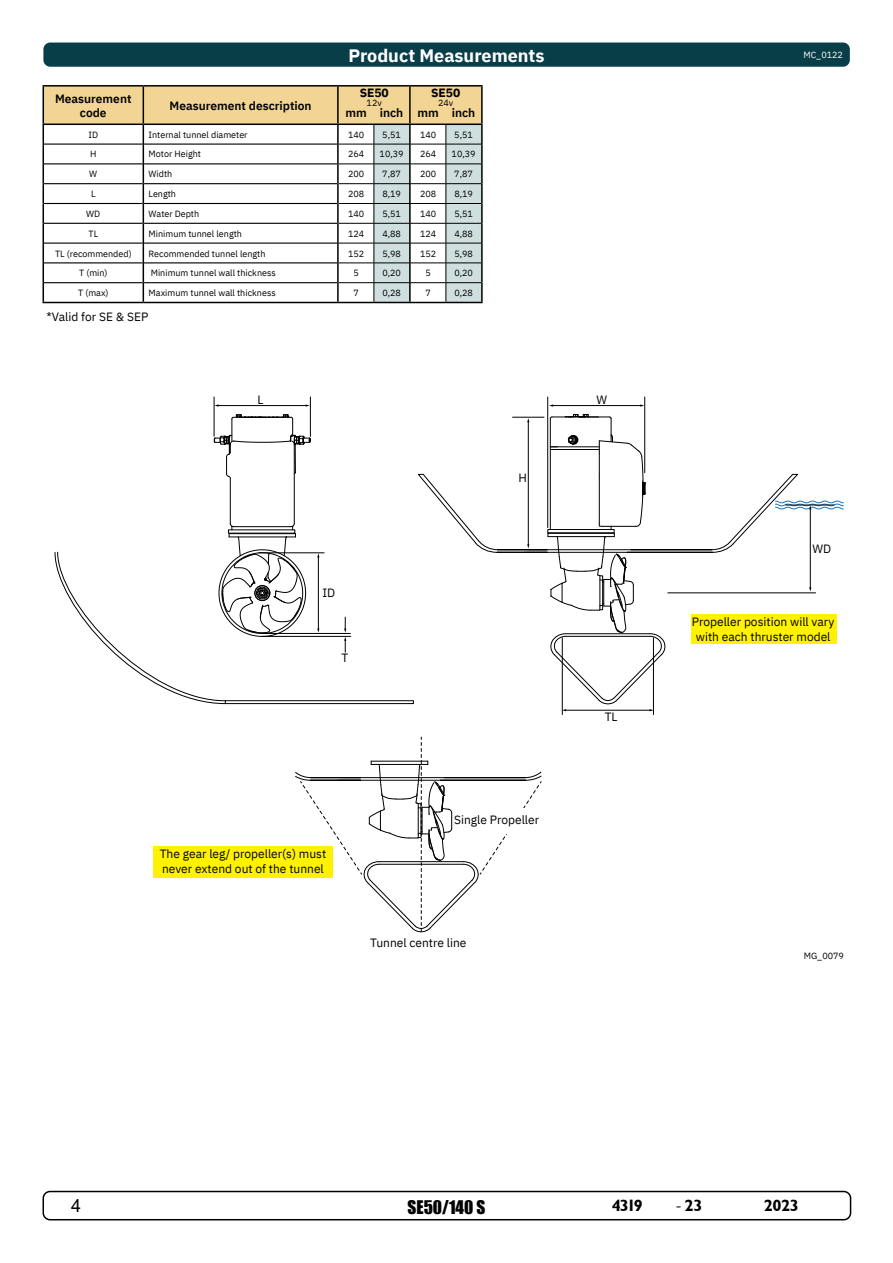
<style>
.page{position:relative;width:893px;height:1263px;background:#fff}
.page>*{position:absolute;margin:0;border:0;box-sizing:border-box;transform-origin:0 0}
.t1{font:700 18px "IBM Plex Sans";color:#fff}
.t2{font:18px "Arial";color:#000}
.t3{font:17.25px "Impact";color:#000}
.t4{font:16.5px "Garrison Sans BOLD";letter-spacing:-.04em;color:#000}
.t5{font:12px/14.4px "IBM Plex Sans";color:#000;text-align:center}
.t6{font:600 12px/14.4px "IBM Plex Sans";color:#000;text-align:center}
.t7{font:700 12px "IBM Plex Sans";color:#000}
.t8{font:9px "IBM Plex Sans";color:#000}
.t9{font:9px "IBM Plex Sans";color:#fff}
.s1{font-family:"Minion Pro";font-size:18px}
</style>
<div class="page">
<div style="left:43px;top:1191px;width:808px;height:29px;border:2px solid #000;border-radius:7px"></div>
<div style="left:43px;top:43px;width:807px;height:24px;background:#083e48;border-radius:7px"></div>
<hr style="left:43px;top:85px;width:100px;height:2px;background:#000">
<hr style="left:43px;top:302px;width:100px;height:1px;background:#000">
<hr style="left:143px;top:85px;width:195px;height:2px;background:#000">
<hr style="left:143px;top:302px;width:195px;height:1px;background:#000">
<hr style="left:338px;top:85px;width:36px;height:2px;background:#000">
<hr style="left:374px;top:85px;width:36px;height:2px;background:#000">
<hr style="left:338px;top:302px;width:36px;height:1px;background:#000">
<hr style="left:374px;top:302px;width:36px;height:1px;background:#000">
<hr style="left:410px;top:85px;width:36px;height:2px;background:#000">
<hr style="left:446px;top:85px;width:37px;height:2px;background:#000">
<hr style="left:410px;top:302px;width:36px;height:1px;background:#000">
<hr style="left:446px;top:302px;width:37px;height:1px;background:#000">
<svg style="left:43px;top:86px;width:440px;height:216px"></svg>
<hr style="left:294px;top:444px;width:1px;height:79px;background:#000">
<hr style="left:230px;top:478px;width:1px;height:45px;background:#000">
<svg style="left:213px;top:414px;width:98px;height:65px"></svg>
<div style="left:225px;top:700px;width:189px;height:4px;border:1px solid #000"></div>
<svg style="left:54px;top:523px;width:248px;height:181px"></svg>
<hr style="left:513px;top:417px;width:31px;height:1px;background:#000">
<hr style="left:668px;top:593px;width:147px;height:1px;background:#000">
<hr style="left:810px;top:509px;width:1px;height:79px;background:#000">
<hr style="left:562px;top:638px;width:1px;height:77px;background:#000">
<hr style="left:653px;top:638px;width:1px;height:77px;background:#000">
<hr style="left:547px;top:397px;width:1px;height:131px;background:#000">
<hr style="left:644px;top:397px;width:1px;height:76px;background:#000">
<hr style="left:552px;top:405px;width:89px;height:1px;background:#000">
<hr style="left:214px;top:397px;width:1px;height:39px;background:#000">
<hr style="left:310px;top:397px;width:1px;height:39px;background:#000">
<hr style="left:218px;top:405px;width:88px;height:1px;background:#000">
<hr style="left:528px;top:421px;width:1px;height:124px;background:#000">
<div style="left:691px;top:615px;width:146px;height:29px;background:#fff200"></div>
<div style="left:153px;top:846px;width:179px;height:32px;background:#fff200"></div>
<hr style="left:318px;top:557px;width:1px;height:72px;background:#000">
<svg style="left:344px;top:617px;width:2px;height:35px"></svg>
<hr style="left:262px;top:633px;width:88px;height:1px;background:#000">
<hr style="left:262px;top:636px;width:89px;height:1px;background:#000">
<hr style="left:259px;top:552px;width:65px;height:1px;background:#000">
<svg style="left:548px;top:414px;width:118px;height:297px"></svg>
<svg style="left:418px;top:474px;width:81px;height:79px"></svg>
<svg style="left:711px;top:474px;width:133px;height:79px"></svg>
<hr style="left:498px;top:549px;width:49px;height:1px;background:#000">
<hr style="left:528px;top:549px;width:184px;height:1px;background:#000">
<hr style="left:524px;top:552px;width:188px;height:1px;background:#000">
<hr style="left:497px;top:552px;width:50px;height:1px;background:#000">
<svg style="left:295px;top:737px;width:247px;height:195px"></svg>
<hr style="left:311px;top:777px;width:49px;height:1px;background:#000">
<hr style="left:341px;top:777px;width:184px;height:1px;background:#000">
<hr style="left:337px;top:780px;width:189px;height:1px;background:#000">
<hr style="left:310px;top:780px;width:51px;height:1px;background:#000">
<p class="t6" style="left:55px;top:90px;width:78px">Measurement code</p>
<p class="t6" style="left:170px;top:97px;width:144px">Measurement description</p>
<p class="t1" style="left:348px;top:41px;width:198px">Product Measurements</p>
<p class="t9" style="left:803px;top:48px;width:41px">MC_0122</p>
<p class="t7" style="left:360px;top:83px;width:31px">SE50</p>
<p class="t8" style="left:367px;top:96px;width:17px">12v</p>
<p class="t7" style="left:431px;top:83px;width:31px">SE50</p>
<p class="t8" style="left:438px;top:96px;width:17px">24v</p>
<p class="t6" style="left:346px;top:104px;width:131px">mm inch mm inch</p>
<p class="t8" style="left:88px;top:128px;width:11px">ID</p>
<p class="t8" style="left:149px;top:128px;width:101px">Internal tunnel diameter</p>
<p class="t8" style="left:348px;top:128px;width:18px">140</p>
<p class="t8" style="left:382px;top:128px;width:20px">5,51</p>
<p class="t8" style="left:420px;top:128px;width:18px">140</p>
<p class="t8" style="left:454px;top:128px;width:20px">5,51</p>
<p class="t8" style="left:90px;top:147px;width:8px">H</p>
<p class="t8" style="left:149px;top:147px;width:54px">Motor Height</p>
<p class="t8" style="left:348px;top:147px;width:18px">264</p>
<p class="t8" style="left:380px;top:147px;width:26px">10,39</p>
<p class="t8" style="left:420px;top:147px;width:18px">264</p>
<p class="t8" style="left:452px;top:147px;width:26px">10,39</p>
<p class="t8" style="left:89px;top:167px;width:10px">W</p>
<p class="t8" style="left:149px;top:167px;width:25px">Width</p>
<p class="t8" style="left:348px;top:167px;width:18px">200</p>
<p class="t8" style="left:382px;top:167px;width:20px">7,87</p>
<p class="t8" style="left:420px;top:167px;width:18px">200</p>
<p class="t8" style="left:454px;top:167px;width:20px">7,87</p>
<p class="t8" style="left:91px;top:187px;width:6px">L</p>
<p class="t8" style="left:149px;top:187px;width:29px">Length</p>
<p class="t8" style="left:348px;top:187px;width:18px">208</p>
<p class="t8" style="left:382px;top:187px;width:20px">8,19</p>
<p class="t8" style="left:420px;top:187px;width:18px">208</p>
<p class="t8" style="left:454px;top:187px;width:20px">8,19</p>
<p class="t8" style="left:86px;top:207px;width:16px">WD</p>
<p class="t8" style="left:149px;top:207px;width:52px">Water Depth</p>
<p class="t8" style="left:348px;top:207px;width:18px">140</p>
<p class="t8" style="left:382px;top:207px;width:20px">5,51</p>
<p class="t8" style="left:420px;top:207px;width:18px">140</p>
<p class="t8" style="left:454px;top:207px;width:20px">5,51</p>
<p class="t8" style="left:89px;top:227px;width:11px">TL</p>
<p class="t8" style="left:149px;top:227px;width:95px">Minimum tunnel length</p>
<p class="t8" style="left:348px;top:227px;width:18px">124</p>
<p class="t8" style="left:382px;top:227px;width:20px">4,88</p>
<p class="t8" style="left:420px;top:227px;width:18px">124</p>
<p class="t8" style="left:454px;top:227px;width:20px">4,88</p>
<p class="t8" style="left:55px;top:246px;width:78px">TL (recommended)</p>
<p class="t8" style="left:149px;top:246px;width:118px">Recommended tunnel length</p>
<p class="t8" style="left:348px;top:246px;width:18px">152</p>
<p class="t8" style="left:382px;top:246px;width:20px">5,98</p>
<p class="t8" style="left:420px;top:246px;width:18px">152</p>
<p class="t8" style="left:454px;top:246px;width:20px">5,98</p>
<p class="t8" style="left:79px;top:266px;width:30px">T (min)</p>
<p class="t8" style="left:151px;top:266px;width:127px">Minimum tunnel wall thickness</p>
<p class="t8" style="left:354px;top:266px;width:7px">5</p>
<p class="t8" style="left:382px;top:266px;width:20px">0,20</p>
<p class="t8" style="left:426px;top:266px;width:7px">5</p>
<p class="t8" style="left:454px;top:266px;width:20px">0,20</p>
<p class="t8" style="left:78px;top:286px;width:32px">T (max)</p>
<p class="t8" style="left:149px;top:286px;width:129px">Maximum tunnel wall thickness</p>
<p class="t8" style="left:354px;top:286px;width:7px">7</p>
<p class="t8" style="left:382px;top:286px;width:20px">0,28</p>
<p class="t8" style="left:426px;top:286px;width:7px">7</p>
<p class="t8" style="left:454px;top:286px;width:20px">0,28</p>
<p class="t5" style="left:46px;top:308px;width:103px">*Valid for SE &amp; SEP</p>
<p class="t5" style="left:257px;top:392px;width:8px">L</p>
<p class="t5" style="left:597px;top:392px;width:12px">W</p>
<p class="t5" style="left:519px;top:470px;width:10px">H</p>
<p class="t5" style="left:322px;top:584px;width:14px">ID</p>
<p class="t5" style="left:342px;top:650px;width:8px">T</p>
<p class="t5" style="left:160px;top:846px;width:168px;text-align:left">The gear leg/ propeller(s) must never extend out of the tunnel</p>
<p class="t5" style="left:454px;top:811px;width:87px">Single Propeller</p>
<p class="t5" style="left:370px;top:935px;width:98px">Tunnel centre line</p>
<p class="t5" style="left:605px;top:709px;width:14px">TL</p>
<p class="t5" style="left:812px;top:541px;width:20px">WD</p>
<p class="t5" style="left:692px;top:614px;width:144px">Propeller position will vary with each thruster model</p>
<p class="t8" style="left:804px;top:949px;width:42px">MG_0079</p>
<h1 class="t2" style="left:71px;top:1193px;width:12px">4</h1>
<h2 class="t3" style="left:408px;top:1193px;width:79px">SE50/140 S</h2>
<h3 class="t4" style="left:612px;top:1196px;width:33px">4319</h3>
<h3 class="t4" style="left:675px;top:1196px;width:29px"><span class="s1">-</span>23</h3>
<h3 class="t4" style="left:764px;top:1196px;width:37px">2023</h3>
</div>
